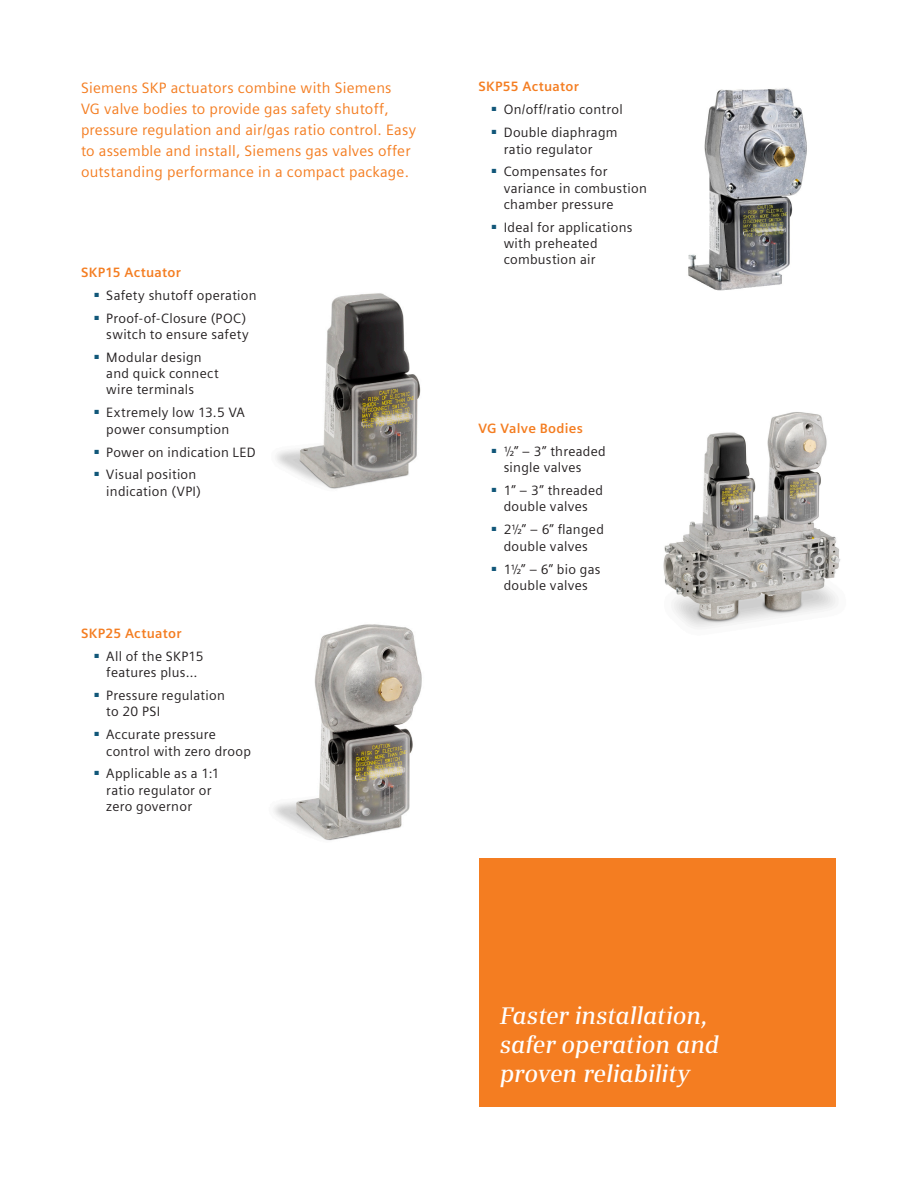
<style>
.page{position:relative;width:918px;height:1188px;background:#fff}
.page>*{position:absolute;margin:0;border:0;box-sizing:border-box;transform-origin:0 0}
.t1{font:italic 600 24px/28.8px "Siemens Serif";letter-spacing:-.01em;color:#fff}
.Orange_Highlight_Tex{font:15px/21px "Siemens Sans";letter-spacing:.015em;color:#f47d21}
.t2{font:13.5px/16.2px "Siemens Sans";letter-spacing:.02em;color:#231f20}
.t3{font:700 13.5px "Siemens Sans";letter-spacing:.02em;color:#f47d21}
</style>
<div class="page">
<div style="left:479px;top:859px;width:357px;height:248px;background:#f47d21"></div>
<img style="left:276px;top:293px;width:145px;height:196px">
<img style="left:688px;top:88px;width:119px;height:203px">
<img style="left:663px;top:412px;width:178px;height:216px">
<img style="left:274px;top:624px;width:148px;height:217px">
<p class="Orange_Highlight_Tex" style="left:81px;top:77px;width:337px">Siemens SKP actuators combine with Siemens<br>VG valve bodies to provide gas safety shutoff, pressure regulation and air/gas ratio control. Easy to assemble and install, Siemens gas valves offer outstanding performance in a compact package.</p>
<h2 class="t3" style="left:478px;top:79px;width:102px">SKP55 Actuator</h2>
<p class="t2" style="left:492px;top:102px;width:132px"><sup>■</sup> On/off/ratio control</p>
<p class="t2" style="left:504px;top:125px;width:115px;text-indent:-12px"><sup>■</sup> Double diaphragm ratio regulator</p>
<p class="t2" style="left:504px;top:164px;width:145px;text-indent:-12px"><sup>■</sup> Compensates for variance in combustion chamber pressure</p>
<p class="t2" style="left:504px;top:219px;width:130px;text-indent:-12px"><sup>■</sup> Ideal for applications with preheated combustion air</p>
<h2 class="t3" style="left:81px;top:265px;width:101px">SKP15 Actuator</h2>
<p class="t2" style="left:94px;top:287px;width:164px"><sup>■</sup> Safety shutoff operation</p>
<p class="t2" style="left:94px;top:310px;width:156px;text-align:right"><sup>■</sup> Proof-of-Closure (POC) switch to ensure safety</p>
<p class="t2" style="left:106px;top:349px;width:114px;text-indent:-12px"><sup>■</sup> Modular design and quick connect wire terminals</p>
<p class="t2" style="left:94px;top:405px;width:152px;text-align:center"><sup>■</sup> Extremely low 13.5 VA power consumption</p>
<p class="t2" style="left:94px;top:444px;width:163px"><sup>■</sup> Power on indication LED</p>
<p class="t2" style="left:106px;top:467px;width:96px;text-indent:-12px"><sup>■</sup> Visual position indication (VPI)</p>
<h2 class="t3" style="left:81px;top:626px;width:102px">SKP25 Actuator</h2>
<p class="t2" style="left:94px;top:648px;width:111px;text-align:center"><sup>■</sup> All of the SKP15 features plus…</p>
<p class="t2" style="left:106px;top:687px;width:120px;text-indent:-12px"><sup>■</sup> Pressure regulation to 20 PSI</p>
<p class="t2" style="left:106px;top:727px;width:146px;text-indent:-12px"><sup>■</sup> Accurate pressure control with zero droop</p>
<p class="t2" style="left:106px;top:766px;width:115px;text-indent:-12px"><sup>■</sup> Applicable as a 1:1 ratio regulator or zero governor</p>
<h2 class="t3" style="left:478px;top:421px;width:106px">VG Valve Bodies</h2>
<p class="t2" style="left:504px;top:443px;width:104px;text-indent:-12px"><sup>■</sup> ½” – 3” threaded single valves</p>
<p class="t2" style="left:492px;top:483px;width:113px;text-align:center"><sup>■</sup> 1” – 3” threaded double valves</p>
<p class="t2" style="left:492px;top:522px;width:114px;text-align:center"><sup>■</sup> 2½” – 6” flanged double valves</p>
<p class="t2" style="left:492px;top:561px;width:110px;text-align:center"><sup>■</sup> 1½” – 6” bio gas double valves</p>
<h3 class="t1" style="left:500px;top:1002px;width:221px">Faster installation, safer operation and proven reliability</h3>
</div>
